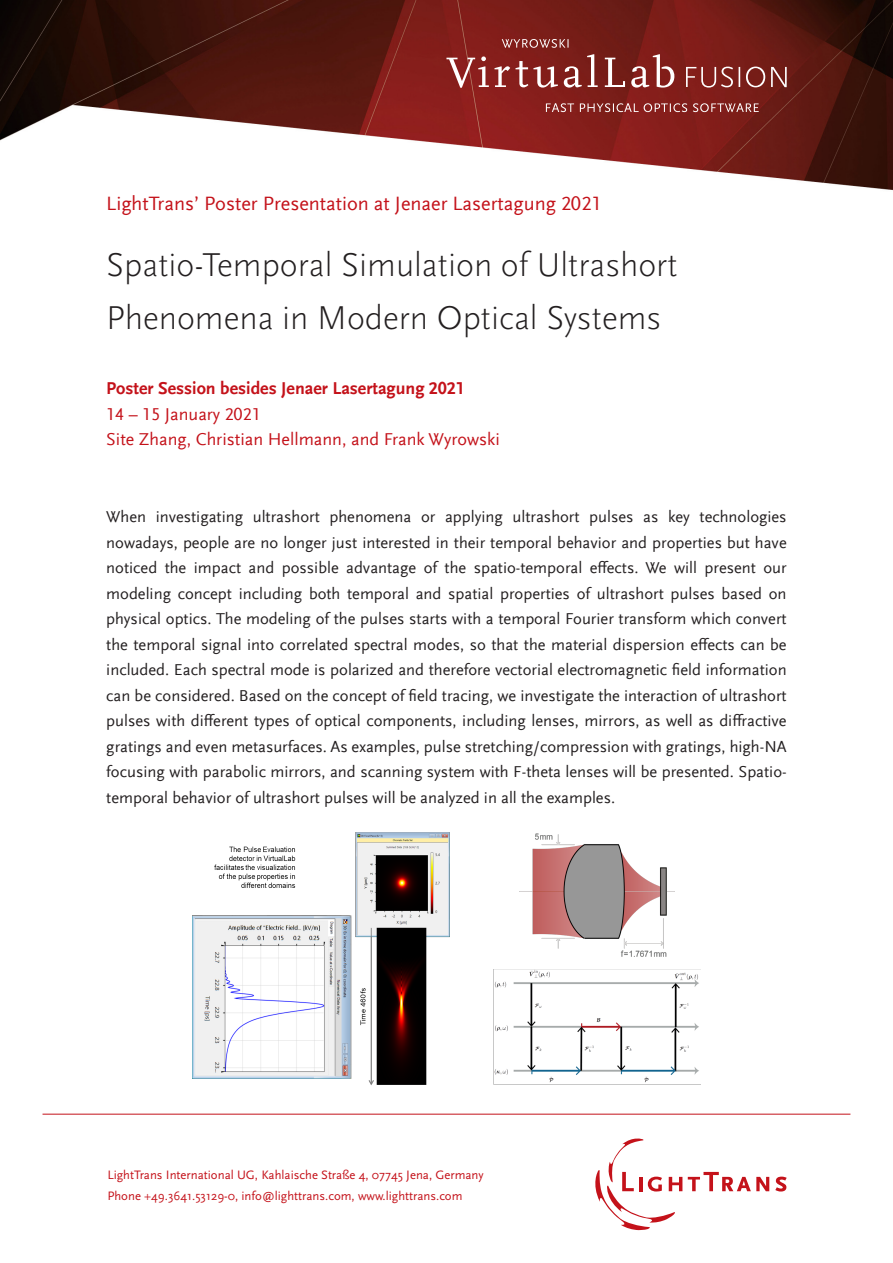
<style>
.page{position:relative;width:893px;height:1263px;background:#fff}
.page>*{position:absolute;margin:0;border:0;box-sizing:border-box;transform-origin:0 0}
.LT_Produktblatt_Zwis{font:300 34.5px/52.5px "Scala Sans OT";color:#231f20}
.LT_Produktblatt_Dach{font:20.25px "Scala Sans Offc Pro";color:#c4121a}
.LT_Produktblatt_Subl{font:18px "Scala Sans Offc Pro";color:#c4121a}
.LT_Produktblatt_Subl-2{font:700 18px "Scala Sans Offc Pro";color:#c4121a}
.LT_Produktblatt_Subl-3{font:16.5px/25.5px "Scala Sans Offc Pro";color:#231f20;text-align:justify}
.t1{font:12.75px/21px "Scala Sans";color:#c4121a}
</style>
<div class="page">
<svg style="left:688px;top:1172px;width:81px;height:19px"></svg>
<svg style="left:775px;top:1176px;width:12px;height:15px"></svg>
<svg style="left:595px;top:1138px;width:87px;height:92px"></svg>
<hr style="left:43px;top:1114px;width:807px;height:1px;background:#c4121a">
<img style="left:0;top:0;width:893px;height:1067px">
<svg style="left:446px;top:39px;width:341px;height:73px;background:#8c3430"></svg>
<img style="left:193px;top:832px;width:507px;height:253px">
<p class="LT_Produktblatt_Dach" style="left:106px;top:192px;width:497px">LightTrans’ Poster Presentation at Jenaer Lasertagung 2021</p>
<p class="LT_Produktblatt_Zwis" style="left:106px;top:239px;width:573px">Spatio-Temporal Simulation of Ultrashort<br>Phenomena in Modern Optical Systems</p>
<p class="LT_Produktblatt_Subl-2" style="left:106px;top:378px;width:360px">Poster Session besides Jenaer Lasertagung 2021</p>
<p class="LT_Produktblatt_Subl" style="left:106px;top:403px;width:156px">14 – 15 January 2021</p>
<p class="LT_Produktblatt_Subl" style="left:106px;top:429px;width:395px">Site Zhang, Christian Hellmann, and Frank Wyrowski</p>
<p class="LT_Produktblatt_Subl-3" style="left:106px;top:504px;width:682px">When investigating ultrashort phenomena or applying ultrashort pulses as key technologies nowadays, people are no longer just interested in their temporal behavior and properties but have noticed the impact and possible advantage of the spatio-temporal effects. We will present our modeling concept including both temporal and spatial properties of ultrashort pulses based on physical optics. The modeling of the pulses starts with a temporal Fourier transform which convert the temporal signal into correlated spectral modes, so that the material dispersion effects can be included. Each spectral mode is polarized and therefore vectorial electromagnetic field information can be considered. Based on the concept of field tracing, we investigate the interaction of ultrashort pulses with different types of optical components, including lenses, mirrors, as well as diffractive gratings and even metasurfaces. As examples, pulse stretching/compression with gratings, high-NA focusing with parabolic mirrors, and scanning system with F-theta lenses will be presented. Spatio&shy;temporal behavior of ultrashort pulses will be analyzed in all the examples.</p>
<p class="t1" style="left:107px;top:1164px;width:378px">LightTrans International UG, Kahlaische Straße 4, 07745 Jena, Germany<br>Phone +49.3641.53129-0, info@lighttrans.com, www.lighttrans.com</p>
</div>
